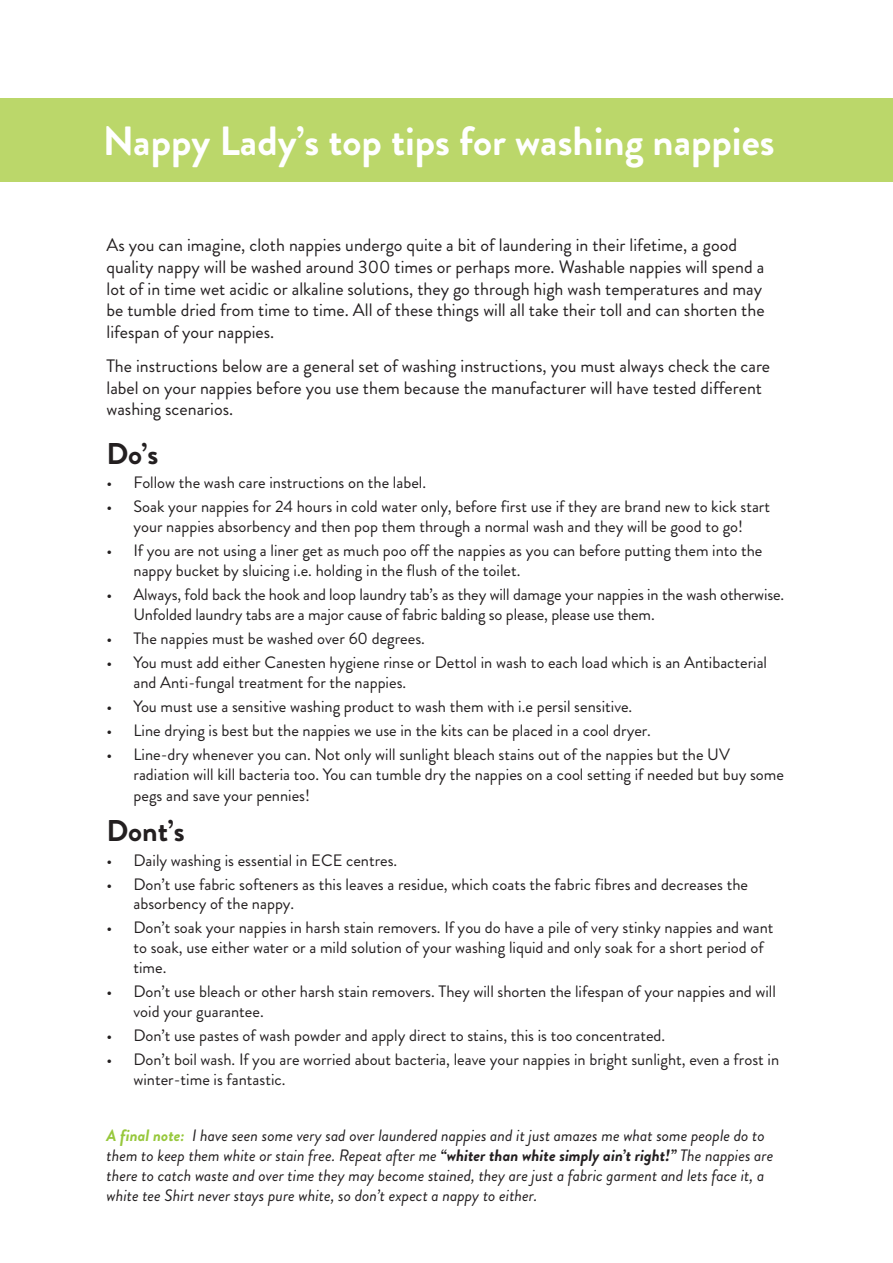
<style>
.page{position:relative;width:893px;height:1263px;background:#fff}
.page>*{position:absolute;margin:0;border:0;box-sizing:border-box;transform-origin:0 0}
.t1{font:700 40.8px "Brandon Grotesque";color:#fff}
.t2{font:700 30px "Brandon Grotesque";letter-spacing:-.01em;color:#231f20}
.t3{font:18px/21.6px "Brandon Grotesque";color:#231f20}
.t4{font:16.5px/19.8px "Brandon Grotesque";color:#231f20}
.t5{font:italic 16.5px/19.8px "Brandon Grotesque";color:#231f20}
.s1{font-weight:700;color:#97c83c}
.s2{font-weight:700}
</style>
<div class="page">
<div style="left:0;top:98px;width:893px;height:84px;background:#bbd76a"></div>
<h1 class="t1" style="left:103px;top:113px;width:673px">Nappy Lady’s top tips for washing nappies</h1>
<p class="t3" style="left:106px;top:235px;width:660px">As you can imagine, cloth nappies undergo quite a bit of laundering in their lifetime, a good quality nappy will be washed around 300 times or perhaps more. Washable nappies will spend a lot of in time wet acidic or alkaline solutions, they go through high wash temperatures and may be tumble dried from time to time. All of these things will all take their toll and can shorten the lifespan of your nappies.</p>
<p class="t3" style="left:106px;top:355px;width:665px">The instructions below are a general set of washing instructions, you must always check the care label on your nappies before you use them because the manufacturer will have tested different washing scenarios.</p>
<h2 class="t2" style="left:106px;top:433px;width:53px">Do’s</h2>
<p class="t4" style="left:106px;top:473px;width:321px">• Follow the wash care instructions on the label.</p>
<p class="t4" style="left:106px;top:497px;width:665px;text-align:center">• Soak your nappies for 24 hours in cold water only, before first use if they are brand new to kick start your nappies absorbency and then pop them through a normal wash and they will be good to go!</p>
<p class="t4" style="left:133px;top:541px;width:630px;text-indent:-27px">• If you are not using a liner get as much poo off the nappies as you can before putting them into the nappy bucket by sluicing i.e. holding in the flush of the toilet.</p>
<p class="t4" style="left:133px;top:585px;width:652px;text-indent:-27px">• Always, fold back the hook and loop laundry tab’s as they will damage your nappies in the wash otherwise.<br>Unfolded laundry tabs are a major cause of fabric balding so please, please use them.</p>
<p class="t4" style="left:106px;top:628px;width:320px">• The nappies must be washed over 60 degrees.</p>
<p class="t4" style="left:133px;top:652px;width:635px;text-indent:-27px">• You must add either Canesten hygiene rinse or Dettol in wash to each load which is an Antibacterial and Anti-fungal treatment for the nappies.</p>
<p class="t4" style="left:106px;top:696px;width:527px">• You must use a sensitive washing product to wash them with i.e persil sensitive.</p>
<p class="t4" style="left:106px;top:720px;width:546px">• Line drying is best but the nappies we use in the kits can be placed in a cool dryer.</p>
<p class="t4" style="left:133px;top:744px;width:652px;text-indent:-27px">• Line-dry whenever you can. Not only will sunlight bleach stains out of the nappies but the UV radiation will kill bacteria too. You can tumble dry the nappies on a cool setting if needed but buy some</p>
<p class="t4" style="left:133px;top:786px;width:178px">pegs and save your pennies!</p>
<h2 class="t2" style="left:106px;top:810px;width:80px">Dont’s</h2>
<p class="t4" style="left:106px;top:850px;width:292px">• Daily washing is essential in ECE centres.</p>
<p class="t4" style="left:133px;top:874px;width:616px;text-indent:-27px">• Don’t use fabric softeners as this leaves a residue, which coats the fabric fibres and decreases the absorbency of the nappy.</p>
<p class="t4" style="left:133px;top:918px;width:641px;text-indent:-27px">• Don’t soak your nappies in harsh stain removers. If you do have a pile of very stinky nappies and want to soak, use either water or a mild solution of your washing liquid and only soak for a short period of time.</p>
<p class="t4" style="left:133px;top:982px;width:644px;text-indent:-27px">• Don’t use bleach or other harsh stain removers. They will shorten the lifespan of your nappies and will void your guarantee.</p>
<p class="t4" style="left:106px;top:1026px;width:560px">• Don’t use pastes of wash powder and apply direct to stains, this is too concentrated.</p>
<p class="t4" style="left:133px;top:1050px;width:647px;text-indent:-27px">• Don’t boil wash. If you are worried about bacteria, leave your nappies in bright sunlight, even a frost in winter-time is fantastic.</p>
<p class="t5" style="left:106px;top:1126px;width:668px"><span class="s1">A final note:</span> I have seen some very sad over laundered nappies and it just amazes me what some people do to them to keep them white or stain free. Repeat after me <span class="s2">“whiter than white simply ain’t right!”</span> The nappies are there to catch waste and over time they may become stained, they are just a fabric garment and lets face it, a white tee Shirt never stays pure white, so don’t expect a nappy to either.</p>
</div>
